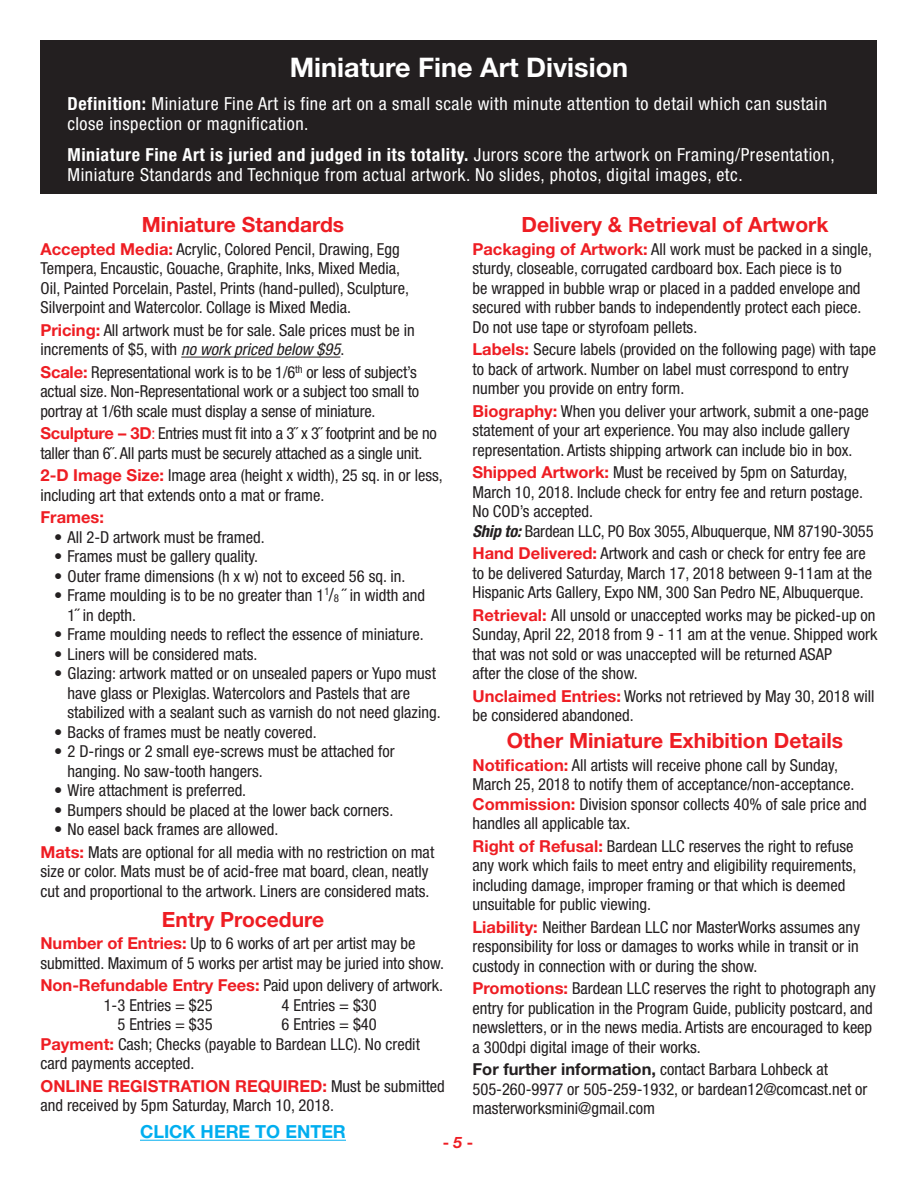
<style>
.page{position:relative;width:918px;height:1188px;background:#fff}
.page>*{position:absolute;margin:0;border:0;box-sizing:border-box;transform-origin:0 0}
.t1{font:700 27px "Helvetica Neue";color:#fff}
.t2{font:700 21px "Helvetica Neue";color:#ee1d23}
.t3{font:condensed 18px/19.5px "Helvetica Neue";letter-spacing:.03em;color:#fff}
.t4{font:700 18px "Helvetica Neue";color:#00aeef}
.t5{font:condensed 16.5px/19.5px "Helvetica Neue";color:#231f20}
.t6{font:700 16.5px "Helvetica Neue";color:#ee1d23}
.t7{font:700 15.75px "Helvetica Neue";color:#ee1d23}
.s1{font-weight:700}
.s2{font-weight:700;font-stretch:normal;color:#ee1d23}
.s3{font-style:italic}
.s4{color:#ee1d23}
.s5{font-size:15.75px}
.s6{font-size:18px}
.s7{font-size:10.95px}
.s8{font-weight:700;font-style:italic}
.s9{font-weight:700;font-stretch:normal}
</style>
<div class="page">
<div style="left:40px;top:41px;width:838px;height:153px;background:#231f20"></div>
<hr style="left:181px;top:357px;width:159px;height:1px;background:#231f20">
<hr style="left:140px;top:1140px;width:206px;height:1px;background:#00aeef">
<h1 class="t1" style="left:290px;top:50px;width:340px">Miniature Fine Art Division</h1>
<p class="t3" style="left:68px;top:94px;width:761px"><span class="s1">Definition:</span> Miniature Fine Art is fine art on a small scale with minute attention to detail which can sustain close inspection or magnification.</p>
<p class="t3" style="left:68px;top:145px;width:769px"><span class="s1">Miniature Fine Art is juried and judged in its totality.</span> Jurors score the artwork on Framing/Presentation,<br>Miniature Standards and Technique from actual artwork. No slides, photos, digital images, etc.</p>
<p class="t2" style="left:142px;top:212px;width:204px">Miniature Standards</p>
<p class="t5" style="left:40px;top:239px;width:370px"><span class="s2">Accepted Media:</span> Acrylic, Colored Pencil, Drawing, Egg Tempera, Encaustic, Gouache, Graphite, Inks, Mixed Media, Oil, Painted Porcelain, Pastel, Prints (hand-pulled), Sculpture, Silverpoint and Watercolor. Collage is Mixed Media.</p>
<p class="t5" style="left:40px;top:320px;width:376px"><span class="s2">Pricing:</span> All artwork must be for sale. Sale prices must be in increments of $5, with <span class="s3">no work priced below $95</span>.</p>
<p class="t5" style="left:40px;top:362px;width:380px"><span class="s2">Scale:</span> Representational work is to be 1/6<sup>th</sup> or less of subject’s actual size. Non-Representational work or a subject too small to portray at 1/6th scale must display a sense of miniature.</p>
<p class="t5" style="left:40px;top:424px;width:398px"><span class="s2">Sculpture – 3D</span><span class="s4">:</span> Entries must fit into a 3<span class="s5">˝</span> x 3<span class="s5">˝</span> footprint and be no taller than 6<span class="s5">˝</span>. All parts must be securely attached as a single unit.</p>
<p class="t5" style="left:40px;top:466px;width:404px"><span class="s2">2-D Image Size:</span> Image area (height x width), 25 sq. in or less, including art that extends onto a mat or frame.</p>
<p class="t6" style="left:40px;top:507px;width:65px">Frames:</p>
<p class="t5" style="left:54px;top:527px;width:212px">• All 2-D artwork must be framed.</p>
<p class="t5" style="left:54px;top:547px;width:206px">• Frames must be gallery quality.</p>
<p class="t5" style="left:54px;top:566px;width:353px">• Outer frame dimensions (h x w) not to exceed 56 sq. in.</p>
<p class="t5" style="left:67px;top:586px;width:359px;text-indent:-13px">• Frame moulding is to be no greater than 1<sup>1</sup><span class="s6">/</span><span class="s7">8</span> ˝ in width and<br>1˝ in depth.</p>
<p class="t5" style="left:54px;top:625px;width:371px">• Frame moulding needs to reflect the essence of miniature.</p>
<p class="t5" style="left:54px;top:644px;width:205px">• Liners will be considered mats.</p>
<p class="t5" style="left:68px;top:664px;width:375px;text-indent:-13px">• Glazing: artwork matted or on unsealed papers or Yupo must have glass or Plexiglas. Watercolors and Pastels that are stabilized with a sealant such as varnish do not need glazing.</p>
<p class="t5" style="left:54px;top:722px;width:264px">• Backs of frames must be neatly covered.</p>
<p class="t5" style="left:68px;top:742px;width:329px;text-indent:-13px">• 2 D-rings or 2 small eye-screws must be attached for hanging. No saw-tooth hangers.</p>
<p class="t5" style="left:54px;top:781px;width:194px">• Wire attachment is preferred.</p>
<p class="t5" style="left:54px;top:800px;width:341px">• Bumpers should be placed at the lower back corners.</p>
<p class="t5" style="left:40px;top:818px;width:395px;line-height:22.5px;text-indent:14px">• No easel back frames are allowed.<br><span class="s2">Mats:</span> Mats are optional for all media with no restriction on mat</p>
<p class="t5" style="left:41px;top:862px;width:391px">size or color. Mats must be of acid-free mat board, clean, neatly cut and proportional to the artwork. Liners are considered mats.</p>
<p class="t2" style="left:162px;top:906px;width:164px">Entry Procedure</p>
<p class="t5" style="left:40px;top:934px;width:405px"><span class="s2">Number of Entries:</span> Up to 6 works of art per artist may be submitted. Maximum of 5 works per artist may be juried into show.</p>
<p class="t5" style="left:104px;top:976px;width:341px;text-indent:-63px"><span class="s2">Non-Refundable Entry Fees:</span> Paid upon delivery of artwork.<br>1-3 Entries = $25</p>
<p class="t2" style="left:522px;top:212px;width:308px">Delivery &amp; Retrieval of Artwork</p>
<p class="t5" style="left:472px;top:239px;width:401px"><span class="s2">Packaging of Artwork:</span> All work must be packed in a single, sturdy, closeable, corrugated cardboard box. Each piece is to<br>be wrapped in bubble wrap or placed in a padded envelope and secured with rubber bands to independently protect each piece.<br>Do not use tape or styrofoam pellets.</p>
<p class="t5" style="left:472px;top:340px;width:405px"><span class="s2">Labels:</span> Secure labels (provided on the following page) with tape to back of artwork. Number on label must correspond to entry number you provide on entry form.</p>
<p class="t5" style="left:472px;top:401px;width:398px"><span class="s2">Biography:</span> When you deliver your artwork, submit a one-page statement of your art experience. You may also include gallery representation. Artists shipping artwork can include bio in box.</p>
<p class="t5" style="left:472px;top:463px;width:403px"><span class="s2">Shipped Artwork:</span> Must be received by 5pm on Saturday, March 10, 2018. Include check for entry fee and return postage.<br>No COD’s accepted.<br><span class="s8">Ship to:</span> Bardean LLC, PO Box 3055, Albuquerque, NM 87190-3055</p>
<p class="t5" style="left:472px;top:544px;width:401px"><span class="s2">Hand Delivered:</span> Artwork and cash or check for entry fee are to be delivered Saturday, March 17, 2018 between 9-11am at the<br>Hispanic Arts Gallery, Expo NM, 300 San Pedro NE, Albuquerque.</p>
<p class="t5" style="left:472px;top:605px;width:406px"><span class="s2">Retrieval:</span> All unsold or unaccepted works may be picked-up on Sunday, April 22, 2018 from 9 - 11 am at the venue. Shipped work that was not sold or was unaccepted will be returned ASAP<br>after the close of the show.</p>
<p class="t5" style="left:472px;top:686px;width:403px"><span class="s2">Unclaimed Entries:</span> Works not retrieved by May 30, 2018 will be considered abandoned.</p>
<p class="t2" style="left:507px;top:728px;width:338px">Other Miniature Exhibition Details</p>
<p class="t5" style="left:472px;top:755px;width:396px"><span class="s2">Notification:</span> All artists will receive phone call by Sunday, March 25, 2018 to notify them of acceptance/non-acceptance.<br><span class="s2">Commission:</span> Division sponsor collects 40% of sale price and handles all applicable tax.</p>
<p class="t5" style="left:472px;top:836px;width:385px"><span class="s2">Right of Refusal:</span> Bardean LLC reserves the right to refuse any work which fails to meet entry and eligibility requirements, including damage, improper framing or that which is deemed unsuitable for public viewing.</p>
<p class="t5" style="left:472px;top:917px;width:389px;text-align:justify"><span class="s2">Liability:</span> Neither Bardean LLC nor MasterWorks assumes any responsibility for loss or damages to works while in transit or in custody in connection with or during the show.</p>
<p class="t5" style="left:472px;top:979px;width:405px"><span class="s2">Promotions:</span> Bardean LLC reserves the right to photograph any entry for publication in the Program Guide, publicity postcard, and newsletters, or in the news media. Artists are encouraged to keep a 300dpi digital image of their works.</p>
<p class="t5" style="left:472px;top:1060px;width:397px"><span class="s9">For further information,</span> contact Barbara Lohbeck at<br>505-260-9977 or 505-259-1932, or bardean12@comcast.net or masterworksmini@gmail.com</p>
<p class="t5" style="left:281px;top:995px;width:97px">4 Entries = $30</p>
<p class="t5" style="left:40px;top:1015px;width:381px;text-indent:241px">6 Entries = $40<br><span class="s2">Payment:</span> Cash; Checks (payable to Bardean LLC). No credit card payments accepted.</p>
<p class="t5" style="left:40px;top:1076px;width:406px"><span class="s2">ONLINE REGISTRATION REQUIRED:</span> Must be submitted and received by 5pm Saturday, March 10, 2018.</p>
<p class="t4" style="left:140px;top:1121px;width:207px">CLICK HERE TO ENTER</p>
<p class="t5" style="left:117px;top:1015px;width:97px">5 Entries = $35</p>
<p class="t7" style="left:443px;top:1132px;width:32px">- <span class="s3">5</span> -</p>
</div>
